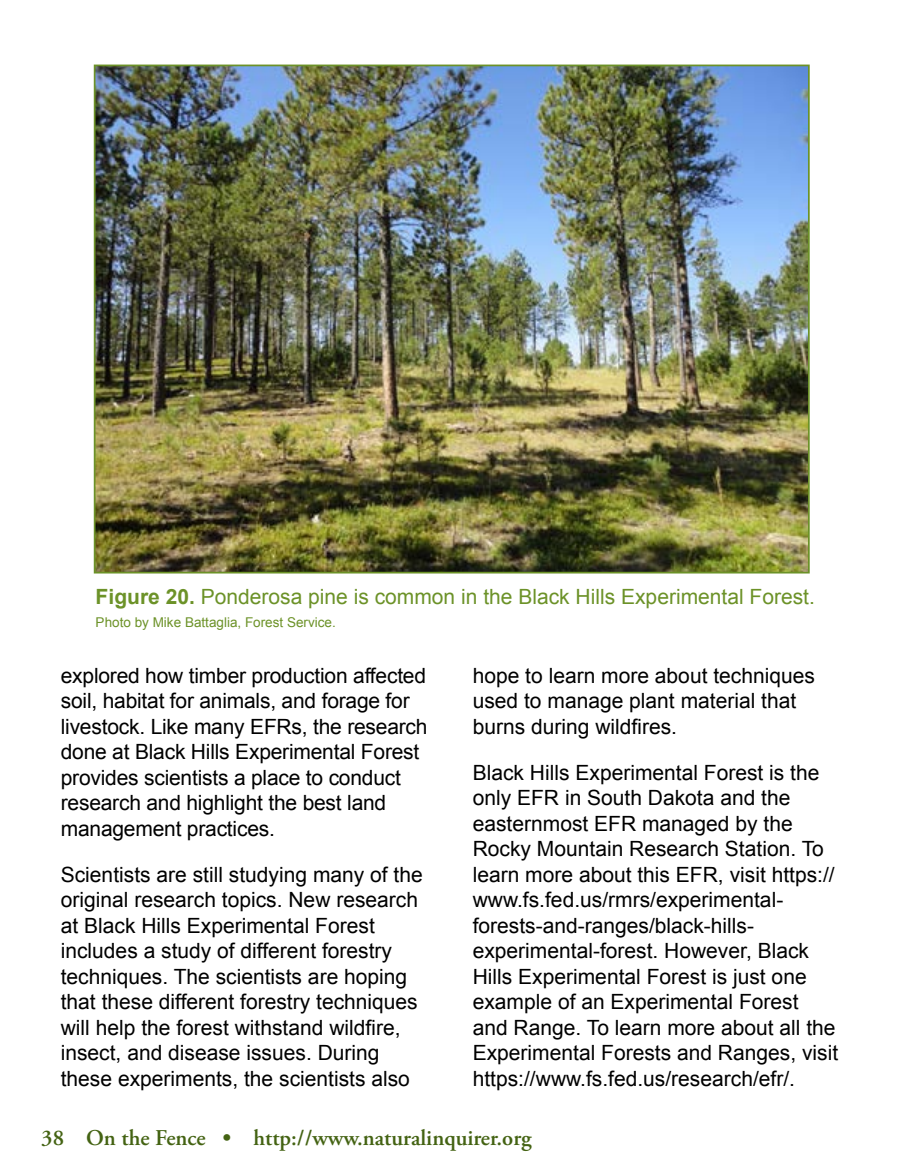
<style>
.page{position:relative;width:905px;height:1175px;background:#fff}
.page>*{position:absolute;margin:0;border:0;box-sizing:border-box;transform-origin:0 0}
.t1{font:600 22.5px "Adobe Garamond Pro";color:#446313}
.arial_14_on_17{font:21px/25.5px "Arial";color:#000}
.Captions{font:21px "Arial";color:#6c9228}
.photo_credits{font:13.5px "Arial";color:#6c9228}
.s1{font-weight:700}
</style>
<div class="page">
<img style="left:97px;top:68px;width:709px;height:502px">
<div style="left:94px;top:65px;width:715px;height:508px;border:2px solid #6c9228"></div>
<p class="Captions" style="left:96px;top:583px;width:720px"><span class="s1">Figure 20.</span> Ponderosa pine is common in the Black Hills Experimental Forest.</p>
<p class="photo_credits" style="left:96px;top:613px;width:242px">Photo by Mike Battaglia, Forest Service.</p>
<p class="arial_14_on_17" style="left:61px;top:663px;width:368px">explored how timber production affected soil, habitat for animals, and forage for livestock. Like many EFRs, the research done at Black Hills Experimental Forest provides scientists a place to conduct research and highlight the best land management practices.</p>
<p class="arial_14_on_17" style="left:61px;top:861px;width:363px">Scientists are still studying many of the original research topics. New research at Black Hills Experimental Forest includes a study of different forestry techniques. The scientists are hoping that these different forestry techniques will help the forest withstand wildfire, insect, and disease issues. During these experiments, the scientists also</p>
<p class="arial_14_on_17" style="left:472px;top:663px;width:344px">hope to learn more about techniques used to manage plant material that burns during wildfires.</p>
<p class="arial_14_on_17" style="left:472px;top:759px;width:367px">Black Hills Experimental Forest is the only EFR in South Dakota and the easternmost EFR managed by the Rocky Mountain Research Station. To learn more about this EFR, visit https:// www.fs.fed.us/rmrs/experimental&shy;forests-and-ranges/black-hills&shy;experimental-forest. However, Black Hills Experimental Forest is just one example of an Experimental Forest and Range. To learn more about all the Experimental Forests and Ranges, visit https://www.fs.fed.us/research/efr/.</p>
<p class="t1" style="left:41px;top:1124px;width:492px">38 On the Fence • http://www.naturalinquirer.org</p>
</div>
